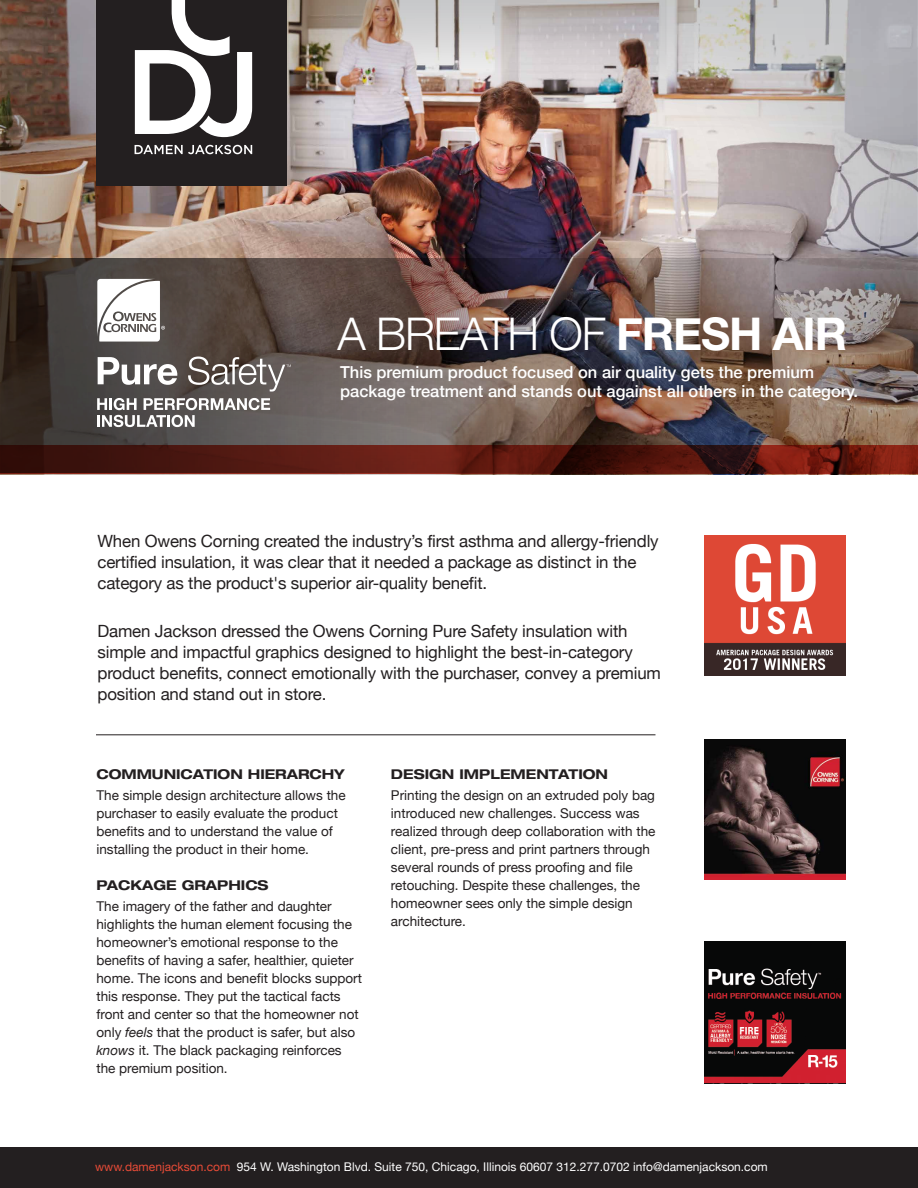
<style>
.page{position:relative;width:918px;height:1188px;background:#fff}
.page>*{position:absolute;margin:0;border:0;box-sizing:border-box;transform-origin:0 0}
.t1{font:300 45px "Helvetica Neue";letter-spacing:-.025em;color:#fff}
.t2{font:16.8px/21px "Helvetica Neue";letter-spacing:-.01em;color:#231f20}
.t3{font:500 16.5px/19.8px "Helvetica Neue";color:#fff}
.t4{font:13.5px/18px "Helvetica Neue";color:#231f20}
.t5{font:700 expanded 13.5px "Helvetica Neue";color:#231f20}
.t6{font:12px "Helvetica Neue";color:#fff}
.s1{font-weight:700}
.s2{font-style:italic}
.s3{color:#e74b37}
</style>
<div class="page">
<img style="left:0;top:0;width:918px;height:259px">
<img style="left:0;top:259px;width:918px;height:186px">
<svg style="left:0;top:445px;width:918px;height:29px;background:#551710"></svg>
<div style="left:0;top:1147px;width:918px;height:41px;background:#231f20"></div>
<hr style="left:96px;top:735px;width:559px;height:1px;background:#231f20">
<div style="left:97px;top:0;width:190px;height:186px;background:#231f20"></div>
<svg style="left:135px;top:0;width:117px;height:137px"></svg>
<svg style="left:135px;top:145px;width:117px;height:9px"></svg>
<img style="left:705px;top:740px;width:140px;height:140px">
<img style="left:705px;top:942px;width:140px;height:140px">
<img style="left:705px;top:535px;width:140px;height:141px">
<svg style="left:97px;top:398px;width:173px;height:29px"></svg>
<svg style="left:97px;top:279px;width:68px;height:63px"></svg>
<svg style="left:98px;top:357px;width:79px;height:28px"></svg>
<svg style="left:188px;top:357px;width:103px;height:35px;background:#7a736f"></svg>
<h1 class="t1" style="left:338px;top:297px;width:511px">A BREATH OF <span class="s1">FRESH AIR</span></h1>
<p class="t3" style="left:340px;top:360px;width:520px">This premium product focused on air quality gets the premium package treatment and stands out against all others in the category.</p>
<p class="t2" style="left:97px;top:532px;width:563px">When Owens Corning created the industry’s first asthma and allergy-friendly certified insulation, it was clear that it needed a package as distinct in the category as the product's superior air-quality benefit.</p>
<p class="t2" style="left:97px;top:622px;width:565px">Damen Jackson dressed the Owens Corning Pure Safety insulation with simple and impactful graphics designed to highlight the best-in-category product benefits, connect emotionally with the purchaser, convey a premium position and stand out in store.</p>
<p class="t5" style="left:96px;top:766px;width:250px">COMMUNICATION HIERARCHY</p>
<p class="t4" style="left:96px;top:787px;width:251px">The simple design architecture allows the purchaser to easily evaluate the product benefits and to understand the value of installing the product in their home.</p>
<p class="t5" style="left:96px;top:877px;width:174px">PACKAGE GRAPHICS</p>
<p class="t4" style="left:96px;top:898px;width:267px">The imagery of the father and daughter highlights the human element focusing the homeowner’s emotional response to the benefits of having a safer, healthier, quieter home. The icons and benefit blocks support this response. They put the tactical facts front and center so that the homeowner not only <span class="s2">feels</span> that the product is safer, but also <span class="s2">knows</span> it. The black packaging reinforces the premium position.</p>
<p class="t5" style="left:391px;top:766px;width:219px">DESIGN IMPLEMENTATION</p>
<p class="t4" style="left:391px;top:787px;width:266px">Printing the design on an extruded poly bag introduced new challenges. Success was realized through deep collaboration with the client, pre-press and print partners through several rounds of press proofing and file retouching. Despite these challenges, the homeowner sees only the simple design architecture.</p>
<p class="t6" style="left:95px;top:1158px;width:674px"><span class="s3">www.damenjackson.com</span> 954 W. Washington Blvd. Suite 750, Chicago, Illinois 60607 312.277.0702 info@damenjackson.com</p>
</div>
